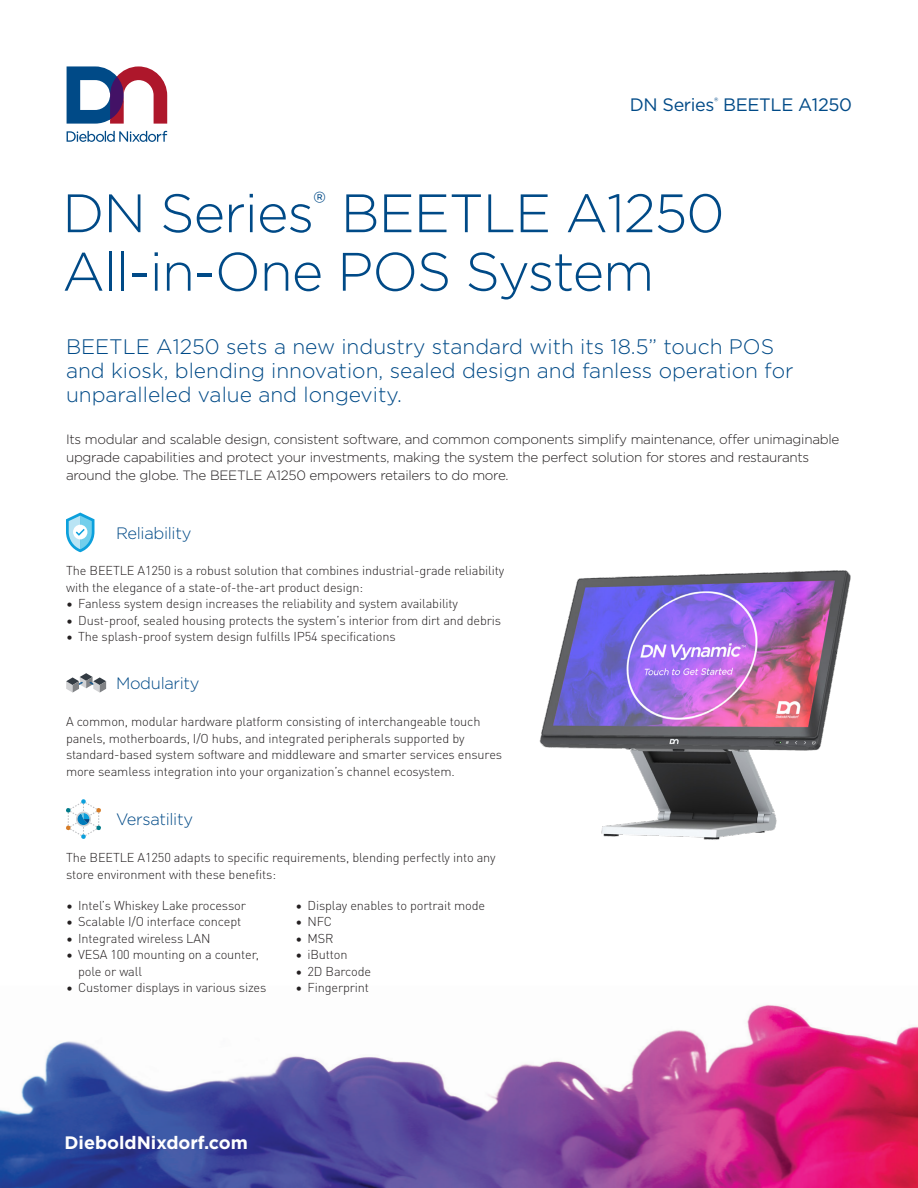
<style>
.page{position:relative;width:918px;height:1188px;background:#fff}
.page>*{position:absolute;margin:0;border:0;box-sizing:border-box;transform-origin:0 0}
.H1_-_Blue_Title{font:300 54px "Gotham";letter-spacing:-.02em;color:#004a87}
.t1{font:300 21px/24px "Gotham";color:#004a87}
.t2{font:18px "Gotham";letter-spacing:-.02em;color:#004a87}
.t3{font:700 18px "Gotham";color:#fff}
.t4{font:300 16.5px "Gotham";letter-spacing:-.02em;color:#004a87}
.BC3_-_Paragraph_Body{font:300 13.5px/18px "Gotham";letter-spacing:-.02em;color:#231f20}
.BC4_-_Icon_Body_Copy{font:300 12.75px/16.5px "DIN Pro";letter-spacing:-.01em;color:#231f20}
</style>
<div class="page">
<img style="left:0;top:1005px;width:918px;height:183px">
<svg style="left:67px;top:66px;width:100px;height:58px"></svg>
<svg style="left:67px;top:131px;width:100px;height:11px"></svg>
<svg style="left:66px;top:513px;width:28px;height:39px"></svg>
<svg style="left:66px;top:799px;width:35px;height:40px"></svg>
<img style="left:539px;top:570px;width:312px;height:270px">
<svg style="left:66px;top:673px;width:40px;height:20px"></svg>
<p class="t2" style="left:630px;top:93px;width:224px">DN Series<sup>®</sup> BEETLE A1250</p>
<p class="H1_-_Blue_Title" style="left:62px;top:179px;width:664px">DN Series<sup>®</sup> BEETLE A1250</p>
<p class="H1_-_Blue_Title" style="left:62px;top:237px;width:594px">All-in-One POS System</p>
<p class="t1" style="left:66px;top:334px;width:729px">BEETLE A1250 sets a new industry standard with its 18.5” touch POS and kiosk, blending innovation, sealed design and fanless operation for unparalleled value and longevity.</p>
<p class="BC3_-_Paragraph_Body" style="left:66px;top:430px;width:775px">Its modular and scalable design, consistent software, and common components simplify maintenance, offer unimaginable upgrade capabilities and protect your investments, making the system the perfect solution for stores and restaurants around the globe. The BEETLE A1250 empowers retailers to do more.</p>
<p class="t4" style="left:116px;top:523px;width:77px">Reliability</p>
<p class="BC4_-_Icon_Body_Copy" style="left:66px;top:562px;width:439px">The BEETLE A1250 is a robust solution that combines industrial-grade reliability with the elegance of a state-of-the-art product design:</p>
<p class="BC4_-_Icon_Body_Copy" style="left:66px;top:595px;width:393px">• Fanless system design increases the reliability and system availability</p>
<p class="BC4_-_Icon_Body_Copy" style="left:66px;top:611px;width:437px">• Dust-proof, sealed housing protects the system’s interior from dirt and debris</p>
<p class="BC4_-_Icon_Body_Copy" style="left:66px;top:628px;width:331px">• The splash-proof system design fulfills IP54 specifications</p>
<p class="t4" style="left:116px;top:673px;width:85px">Modularity</p>
<p class="BC4_-_Icon_Body_Copy" style="left:66px;top:713px;width:438px">A common, modular hardware platform consisting of interchangeable touch panels, motherboards, I/O hubs, and integrated peripherals supported by standard-based system software and middleware and smarter services ensures more seamless integration into your organization’s channel ecosystem.</p>
<p class="t4" style="left:116px;top:809px;width:78px">Versatility</p>
<p class="BC4_-_Icon_Body_Copy" style="left:66px;top:848px;width:431px">The BEETLE A1250 adapts to specific requirements, blending perfectly into any store environment with these benefits:</p>
<p class="BC4_-_Icon_Body_Copy" style="left:66px;top:896px;width:181px">• Intel’s Whiskey Lake processor</p>
<p class="BC4_-_Icon_Body_Copy" style="left:66px;top:912px;width:177px">• Scalable I/O interface concept</p>
<p class="BC4_-_Icon_Body_Copy" style="left:66px;top:929px;width:146px">• Integrated wireless LAN</p>
<p class="BC4_-_Icon_Body_Copy" style="left:78px;top:945px;width:182px;text-indent:-12px">• VESA 100 mounting on a counter, pole or wall</p>
<p class="BC4_-_Icon_Body_Copy" style="left:66px;top:978px;width:202px">• Customer displays in various sizes</p>
<p class="BC4_-_Icon_Body_Copy" style="left:296px;top:896px;width:191px">• Display enables to portrait mode</p>
<p class="BC4_-_Icon_Body_Copy" style="left:296px;top:912px;width:38px">• NFC</p>
<p class="BC4_-_Icon_Body_Copy" style="left:296px;top:929px;width:40px">• MSR</p>
<p class="BC4_-_Icon_Body_Copy" style="left:296px;top:945px;width:53px">• iButton</p>
<p class="BC4_-_Icon_Body_Copy" style="left:296px;top:962px;width:77px">• 2D Barcode</p>
<p class="BC4_-_Icon_Body_Copy" style="left:296px;top:978px;width:75px">• Fingerprint</p>
<h3 class="t3" style="left:64px;top:1131px;width:185px">DieboldNixdorf.com</h3>
</div>
